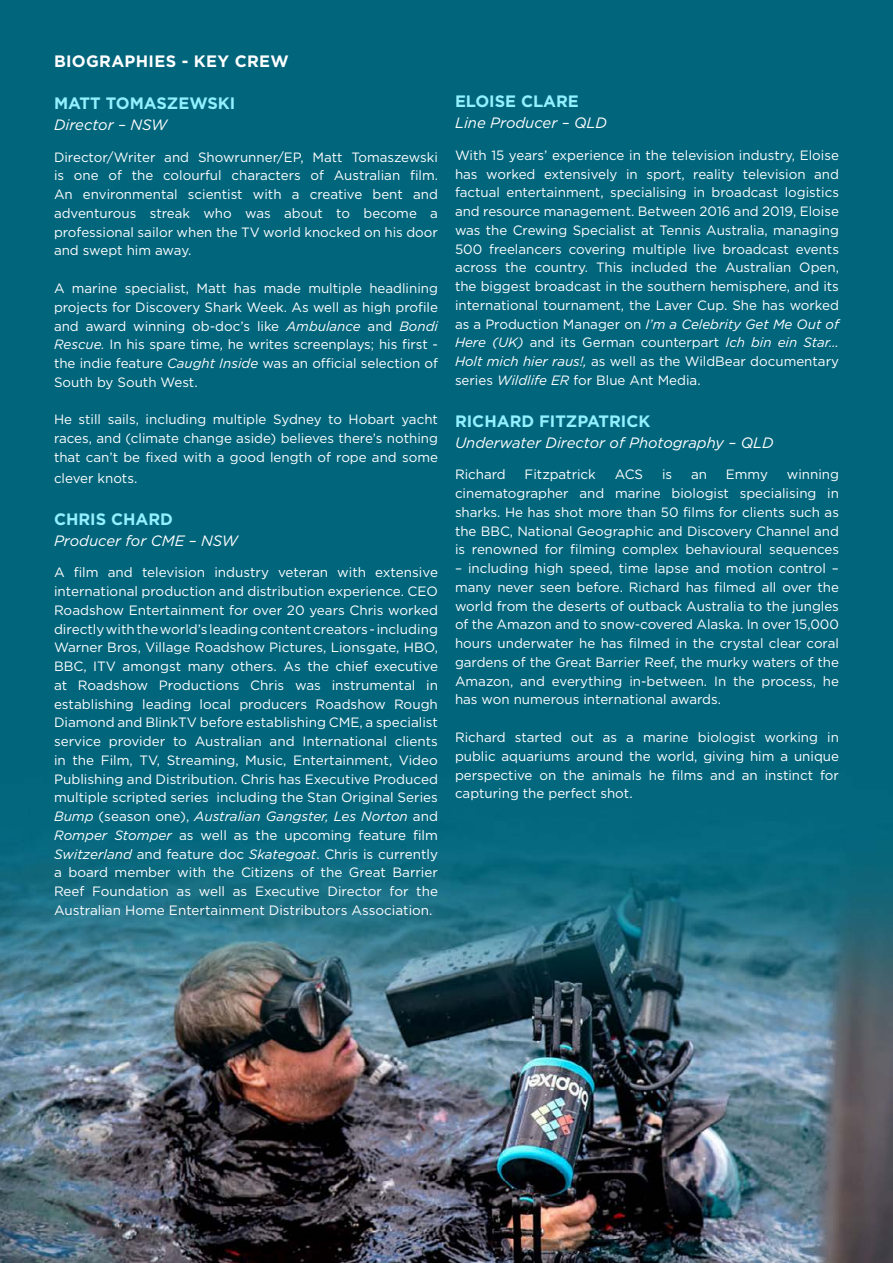
<style>
.page{position:relative;width:893px;height:1263px;background:#fff}
.page>*{position:absolute;margin:0;border:0;box-sizing:border-box;transform-origin:0 0}
.t1{font:700 16.5px "Gotham";color:#92f0ff}
.t2{font:700 16.5px "Gotham";letter-spacing:.02em;color:#fff}
.t3{font:italic 15px "Gotham";color:#fff}
.t4{font:13.5px/18.8px "Gotham HTF";color:#fff;text-align:justify}
.s1{font-style:italic}
</style>
<div class="page">
<img style="left:0;top:0;width:893px;height:1263px">
<p class="t2" style="left:54px;top:50px;width:236px">BIOGRAPHIES - KEY CREW</p>
<p class="t1" style="left:54px;top:92px;width:183px">MATT TOMASZEWSKI</p>
<p class="t3" style="left:54px;top:115px;width:115px">Director – NSW</p>
<p class="t4" style="left:54px;top:147px;width:385px">Director/Writer and Showrunner/EP, Matt Tomaszewski is one of the colourful characters of Australian film.<br>An environmental scientist with a creative bent and adventurous streak who was about to become a professional sailor when the TV world knocked on his door and swept him away.</p>
<p class="t4" style="left:54px;top:279px;width:385px">A marine specialist, Matt has made multiple headlining projects for Discovery Shark Week. As well as high profile and award winning ob-doc’s like <span class="s1">Ambulance</span> and <span class="s1">Bondi Rescue.</span> In his spare time, he writes screenplays; his first - the indie feature <span class="s1">Caught Inside</span> was an official selection of South by South West.</p>
<p class="t4" style="left:54px;top:410px;width:385px">He still sails, including multiple Sydney to Hobart yacht races, and (climate change aside) believes there’s nothing that can’t be fixed with a good length of rope and some</p>
<p class="t4" style="left:54px;top:468px;width:85px">clever knots.</p>
<p class="t1" style="left:54px;top:508px;width:121px">CHRIS CHARD</p>
<p class="t3" style="left:54px;top:531px;width:185px">Producer for CME – NSW</p>
<p class="t4" style="left:54px;top:563px;width:385px">A film and television industry veteran with extensive international production and distribution experience. CEO Roadshow Entertainment for over 20 years Chris worked directly with the world’s leading content creators - including Warner Bros, Village Roadshow Pictures, Lionsgate, HBO, BBC, ITV amongst many others. As the chief executive at Roadshow Productions Chris was instrumental in establishing leading local producers Roadshow Rough Diamond and BlinkTV before establishing CME, a specialist service provider to Australian and International clients in the Film, TV, Streaming, Music, Entertainment, Video Publishing and Distribution. Chris has Executive Produced multiple scripted series including the Stan Original Series <span class="s1">Bump</span> (season one), <span class="s1">Australian Gangster, Les Norton</span> and <span class="s1">Romper Stomper</span> as well as the upcoming feature film <span class="s1">Switzerland</span> and feature doc <span class="s1">Skategoat</span>. Chris is currently a board member with the Citizens of the Great Barrier Reef Foundation as well as Executive Director for the Australian Home Entertainment Distributors Association.</p>
<p class="t1" style="left:455px;top:91px;width:125px">ELOISE CLARE</p>
<p class="t3" style="left:455px;top:113px;width:154px">Line Producer – QLD</p>
<p class="t4" style="left:455px;top:146px;width:386px">With 15 years’ experience in the television industry, Eloise has worked extensively in sport, reality television and factual entertainment, specialising in broadcast logistics and resource management. Between 2016 and 2019, Eloise was the Crewing Specialist at Tennis Australia, managing 500 freelancers covering multiple live broadcast events across the country. This included the Australian Open, the biggest broadcast in the southern hemisphere, and its international tournament, the Laver Cup. She has worked as a Production Manager on <span class="s1">I’m a Celebrity Get Me Out of Here (UK)</span> and its German counterpart <span class="s1">Ich bin ein Star… Holt mich hier raus!,</span> as well as the WildBear documentary series <span class="s1">Wildlife ER</span> for Blue Ant Media.</p>
<p class="t1" style="left:455px;top:410px;width:197px">RICHARD FITZPATRICK</p>
<p class="t3" style="left:455px;top:433px;width:320px">Underwater Director of Photography – QLD</p>
<p class="t4" style="left:455px;top:465px;width:52px">Richard</p>
<p class="t4" style="left:525px;top:465px;width:73px">Fitzpatrick</p>
<p class="t4" style="left:615px;top:465px;width:30px">ACS</p>
<p class="t4" style="left:662px;top:465px;width:12px">is</p>
<p class="t4" style="left:691px;top:465px;width:17px">an</p>
<p class="t4" style="left:726px;top:465px;width:44px">Emmy</p>
<p class="t4" style="left:455px;top:465px;width:385px;text-indent:332px">winning cinematographer and marine biologist specialising in sharks. He has shot more than 50 films for clients such as the BBC, National Geographic and Discovery Channel and is renowned for filming complex behavioural sequences</p>
<p class="t4" style="left:455px;top:559px;width:385px">– including high speed, time lapse and motion control – many never seen before. Richard has filmed all over the world from the deserts of outback Australia to the jungles of the Amazon and to snow-covered Alaska. In over 15,000 hours underwater he has filmed in the crystal clear coral gardens of the Great Barrier Reef, the murky waters of the Amazon, and everything in-between. In the process, he has won numerous international awards.</p>
<p class="t4" style="left:455px;top:728px;width:385px">Richard started out as a marine biologist working in public aquariums around the world, giving him a unique perspective on the animals he films and an instinct for capturing the perfect shot.</p>
</div>
